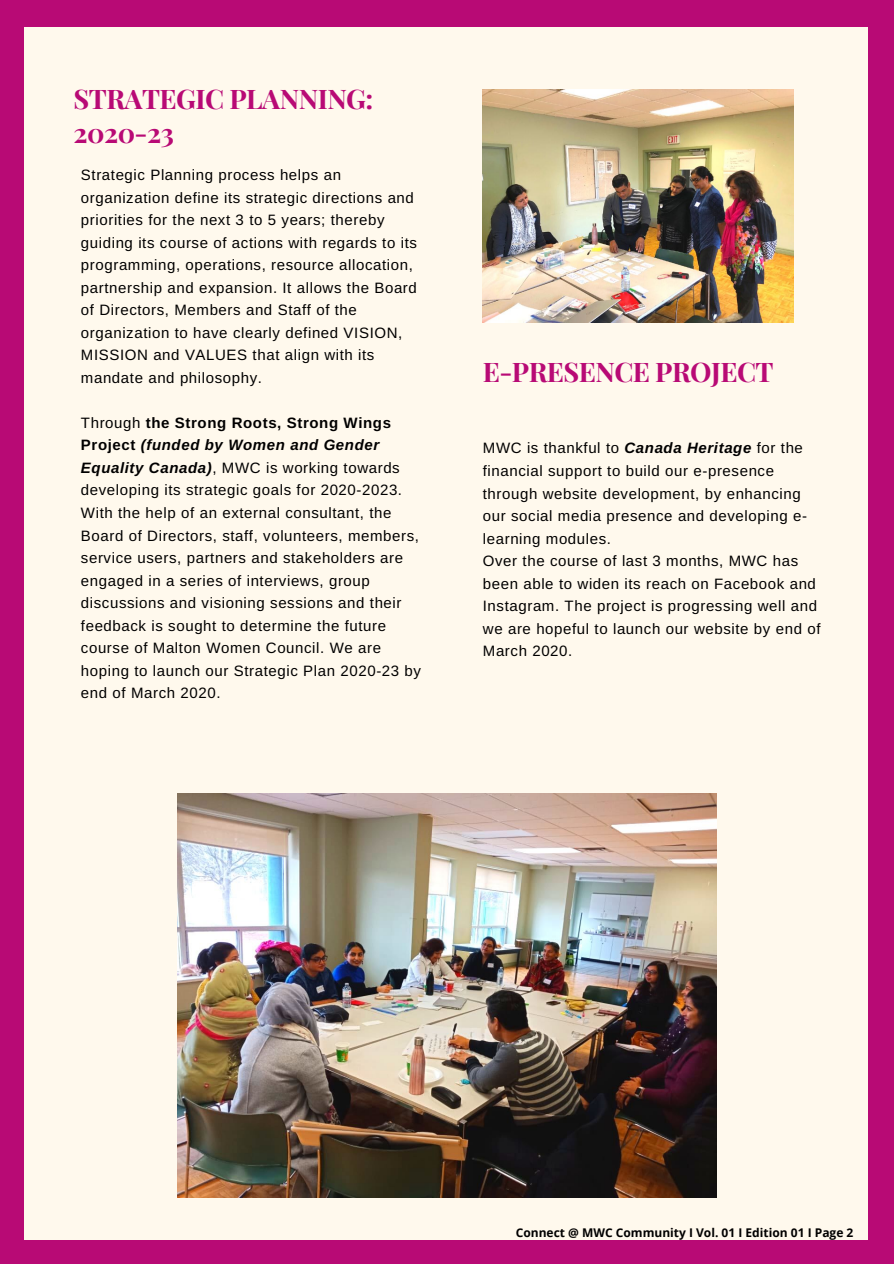
<style>
.page{position:relative;width:894px;height:1264px;background:#fff}
.page>*{position:absolute;margin:0;border:0;box-sizing:border-box;transform-origin:0 0}
.t1{font:700 27px/33.8px "Playfair Display";letter-spacing:-.02em;color:#b80a75}
.t2{font:15px/22.5px "Arimo";letter-spacing:.04em;color:#000}
.t3{font:700 12px "Open Sans";color:#000}
.s1{font-weight:700}
.s2{font-weight:700;font-style:italic}
</style>
<div class="page">
<div style="left:0;top:0;width:893px;height:1263px;background:#b80a75"></div>
<div style="left:25px;top:27px;width:842px;height:1212px;background:#fff9ed"></div>
<img style="left:482px;top:89px;width:311px;height:233px">
<img style="left:177px;top:793px;width:539px;height:404px">
<h1 class="t1" style="left:74px;top:81px;width:301px">STRATEGIC PLANNING:<br>2020-23</h1>
<p class="t2" style="left:81px;top:164px;width:337px">Strategic Planning process helps an organization define its strategic directions and priorities for the next 3 to 5 years; thereby guiding its course of actions with regards to its programming, operations, resource allocation, partnership and expansion. It allows the Board of Directors, Members and Staff of the organization to have clearly defined VISION, MISSION and VALUES that align with its mandate and philosophy.</p>
<p class="t2" style="left:81px;top:411px;width:341px">Through <span class="s1">the Strong Roots, Strong Wings Project</span> <span class="s2">(funded by Women and Gender Equality Canada)</span>, MWC is working towards developing its strategic goals for 2020-2023.<br>With the help of an external consultant, the Board of Directors, staff, volunteers, members, service users, partners and stakeholders are engaged in a series of interviews, group discussions and visioning sessions and their feedback is sought to determine the future course of Malton Women Council. We are hoping to launch our Strategic Plan 2020-23 by end of March 2020.</p>
<h1 class="t1" style="left:482px;top:354px;width:292px">E-PRESENCE PROJECT</h1>
<p class="t2" style="left:482px;top:437px;width:339px">MWC is thankful to <span class="s2">Canada Heritage</span> for the financial support to build our e-presence through website development, by enhancing our social media presence and developing e&shy;learning modules.<br>Over the course of last 3 months, MWC has been able to widen its reach on Facebook and Instagram. The project is progressing well and we are hopeful to launch our website by end of March 2020.</p>
<p class="t3" style="left:515px;top:1223px;width:339px">Connect @ MWC Community I Vol. 01 I Edition 01 I Page 2</p>
</div>
